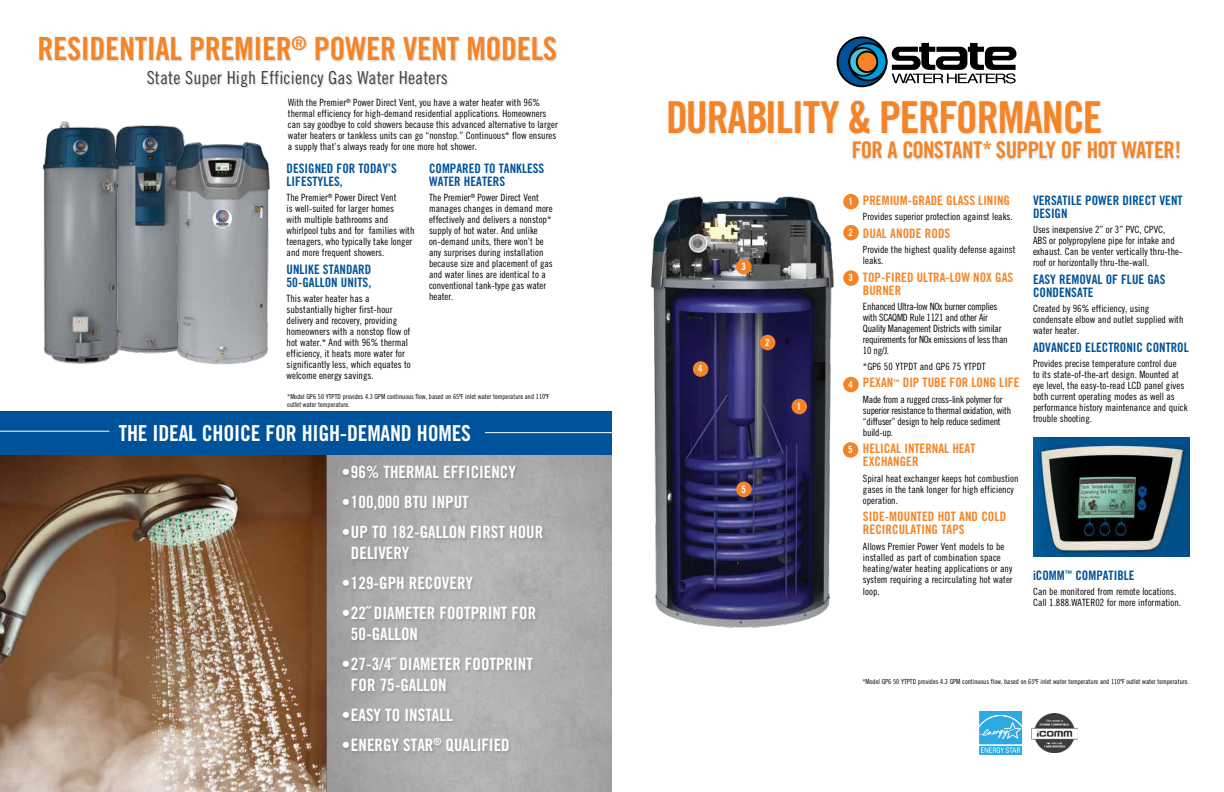
<style>
.page{position:relative;width:1224px;height:792px;background:#fff}
.page>*{position:absolute;margin:0;border:0;box-sizing:border-box;transform-origin:0 0}
.t1{font:44px "Trade Gothic LT Std Bd Cn 20";letter-spacing:-.025em;color:#f58427}
.t2{font:32px "Trade Gothic LT Std Bd Cn 20";letter-spacing:-.01em;color:#f58427}
.t3{font:23px "Trade Gothic LT Std Bd Cn 20";letter-spacing:-.035em;color:#f58427}
.t4{font:22px "Trade Gothic LT Std Bd Cn 20";letter-spacing:-.01em;color:#fff}
.t5{font:18px "Trade Gothic LT Std Cn 18";letter-spacing:.01em;color:#414042}
.t6{font:17px/21px "Trade Gothic LT Std Bd Cn 20";color:#fff}
.t7{font:13px/13px "Trade Gothic LT Std Bd Cn 20";color:#00539b}
.t8{font:13px/13px "Trade Gothic LT Std Bd Cn 20";color:#f58427}
.t9{font:10px/11px "Trade Gothic LT Std Cn 18";color:#000}
.t10{font:10px/11px "Trade Gothic LT Std Cn 18";letter-spacing:-.025em;color:#000}
.t11{font:10px "Trade Gothic LT Std Bd Cn 20";color:#fff}
.t12{font:7px/8px "Trade Gothic LT Std Cn 18";color:#000}
</style>
<div class="page">
<div style="left:667px;top:99px;width:436px;height:37px;background:#000;opacity:.15"></div>
<img style="left:651px;top:83px;width:338px;height:545px">
<div style="left:760px;top:335px;width:15px;height:15px;background:#f58427;border-radius:50%"></div>
<div style="left:736px;top:259px;width:16px;height:16px;background:#f58427;border-radius:50%"></div>
<div style="left:693px;top:361px;width:15px;height:16px;background:#f58427;border-radius:50%"></div>
<div style="left:792px;top:399px;width:15px;height:15px;background:#f58427;border-radius:50%"></div>
<div style="left:736px;top:482px;width:16px;height:15px;background:#f58427;border-radius:50%"></div>
<img style="left:1032px;top:713px;width:46px;height:40px">
<svg style="left:979px;top:711px;width:43px;height:44px;background:#53b9e6"></svg>
<img style="left:1033px;top:437px;width:157px;height:120px">
<div style="left:843px;top:225px;width:16px;height:15px;background:#f58427;border-radius:50%"></div>
<div style="left:843px;top:442px;width:15px;height:16px;background:#f58427;border-radius:50%"></div>
<div style="left:843px;top:270px;width:16px;height:16px;background:#f58427;border-radius:50%"></div>
<div style="left:843px;top:194px;width:16px;height:15px;background:#f58427;border-radius:50%"></div>
<div style="left:843px;top:377px;width:16px;height:15px;background:#f58427;border-radius:50%"></div>
<div style="left:851px;top:140px;width:331px;height:22px;background:#000;opacity:.15"></div>
<img style="left:130px;top:125px;width:54px;height:229px">
<img style="left:42px;top:121px;width:88px;height:243px">
<img style="left:167px;top:135px;width:103px;height:230px">
<img style="left:0;top:454px;width:326px;height:338px">
<svg style="left:326px;top:454px;width:286px;height:338px;background:#a6a5a7"></svg>
<div style="left:342px;top:465px;width:204px;height:291px;background:#000;opacity:.15"></div>
<div style="left:0;top:411px;width:612px;height:43px;background:#00539b"></div>
<hr style="left:0;top:431px;width:109px;height:1px;background:#fff">
<hr style="left:485px;top:432px;width:127px;height:1px;background:#fff">
<div style="left:40px;top:37px;width:518px;height:51px;background:#000;opacity:.15"></div>
<svg style="left:892px;top:43px;width:124px;height:40px"></svg>
<svg style="left:837px;top:36px;width:50px;height:51px"></svg>
<div style="left:839px;top:38px;width:46px;height:47px;background:#00539b;border-radius:50%"></div>
<svg style="left:848px;top:42px;width:39px;height:39px"></svg>
<div style="left:850px;top:44px;width:35px;height:35px;background:#009ddc;border-radius:50%"></div>
<svg style="left:848px;top:47px;width:30px;height:30px"></svg>
<svg style="left:850px;top:49px;width:26px;height:26px"></svg>
<svg style="left:856px;top:51px;width:22px;height:22px"></svg>
<div style="left:858px;top:53px;width:18px;height:18px;background:#f58427;border-radius:50%"></div>
<h2 class="t2" style="left:38px;top:29px;width:521px">RESIDENTIAL PREMIER<sup>®</sup> POWER VENT MODELS</h2>
<h3 class="t5" style="left:147px;top:67px;width:303px">State Super High Efficiency Gas Water Heaters</h3>
<p class="t9" style="left:288px;top:97px;width:272px">With the Premier<sup>®</sup> Power Direct Vent, you have a water heater with 96% thermal efficiency for high-demand residential applications. Homeowners can say goodbye to cold showers because this advanced alternative to larger water heaters or tankless units can go “nonstop.” Continuous* flow ensures a supply that’s always ready for one more hot shower.</p>
<h3 class="t7" style="left:287px;top:161px;width:112px">DESIGNED FOR TODAY’S<br>LIFESTYLES,</h3>
<p class="t9" style="left:287px;top:192px;width:129px">The Premier<sup>®</sup> Power Direct Vent<br>is well-suited for larger homes<br>with multiple bathrooms and whirlpool tubs and for families with teenagers, who typically take longer and more frequent showers.</p>
<h3 class="t7" style="left:287px;top:262px;width:86px">UNLIKE STANDARD<br>50-GALLON UNITS,</h3>
<p class="t9" style="left:287px;top:293px;width:126px">This water heater has a substantially higher first-hour delivery and recovery, providing homeowners with a nonstop flow of hot water.* And with 96% thermal efficiency, it heats more water for significantly less, which equates to welcome energy savings.</p>
<h3 class="t7" style="left:429px;top:161px;width:117px">COMPARED TO TANKLESS<br>WATER HEATERS</h3>
<p class="t9" style="left:429px;top:192px;width:125px">The Premier<sup>®</sup> Power Direct Vent manages changes in demand more effectively and delivers a nonstop* supply of hot water. And unlike on-demand units, there won’t be any surprises during installation because size and placement of gas and water lines are identical to a conventional tank-type gas water heater.</p>
<p class="t12" style="left:287px;top:392px;width:264px">*Model GP6 50 YTPTD provides 4.3 GPM continuous flow, based on 65ºF inlet water temperature and 110ºF outlet water temperature.</p>
<h3 class="t4" style="left:119px;top:420px;width:354px">THE IDEAL CHOICE FOR HIGH-DEMAND HOMES</h3>
<h3 class="t6" style="left:342px;top:461px;width:176px">•96% THERMAL EFFICIENCY</h3>
<h3 class="t6" style="left:342px;top:491px;width:128px">•100,000 BTU INPUT</h3>
<h3 class="t6" style="left:351px;top:521px;width:194px;text-indent:-9px">•UP TO 182-GALLON FIRST HOUR<br>DELIVERY</h3>
<h3 class="t6" style="left:342px;top:572px;width:133px">•129-GPH RECOVERY</h3>
<h3 class="t6" style="left:351px;top:602px;width:187px;text-indent:-9px">•22˝ DIAMETER FOOTPRINT FOR<br>50-GALLON</h3>
<h3 class="t6" style="left:351px;top:653px;width:184px;text-indent:-9px">•27-3/4˝ DIAMETER FOOTPRINT<br>FOR 75-GALLON</h3>
<h3 class="t6" style="left:342px;top:704px;width:112px">•EASY TO INSTALL</h3>
<h3 class="t6" style="left:342px;top:734px;width:169px">•ENERGY STAR<sup>®</sup> QUALIFIED</h3>
<h1 class="t1" style="left:666px;top:90px;width:438px">DURABILITY &amp; PERFORMANCE</h1>
<p class="t11" style="left:698px;top:363px;width:6px">4</p>
<p class="t11" style="left:742px;top:260px;width:6px">3</p>
<p class="t11" style="left:765px;top:336px;width:6px">2</p>
<p class="t11" style="left:797px;top:400px;width:6px">1</p>
<p class="t11" style="left:742px;top:483px;width:6px">5</p>
<h3 class="t3" style="left:852px;top:136px;width:331px">FOR A CONSTANT* SUPPLY OF HOT WATER!</h3>
<p class="t11" style="left:849px;top:195px;width:6px">1</p>
<p class="t11" style="left:849px;top:226px;width:6px">2</p>
<p class="t11" style="left:849px;top:272px;width:6px">3</p>
<p class="t11" style="left:849px;top:378px;width:6px">4</p>
<p class="t11" style="left:848px;top:444px;width:6px">5</p>
<h3 class="t8" style="left:863px;top:194px;width:149px">PREMIUM-GRADE GLASS LINING</h3>
<p class="t9" style="left:863px;top:211px;width:151px">Provides superior protection against leaks.</p>
<h3 class="t8" style="left:863px;top:227px;width:89px">DUAL ANODE RODS</h3>
<p class="t9" style="left:863px;top:244px;width:154px">Provide the highest quality defense against leaks.</p>
<h3 class="t8" style="left:863px;top:271px;width:152px">TOP-FIRED ULTRA-LOW NOX GAS<br>BURNER</h3>
<p class="t10" style="left:863px;top:301px;width:146px">Enhanced Ultra-low NOx burner complies with SCAQMD Rule 1121 and other Air Quality Management Districts with similar requirements for NOx emissions of less than 10 ng/J.</p>
<p class="t9" style="left:863px;top:361px;width:124px">*GP6 50 YTPDT and GP6 75 YTPDT</p>
<h3 class="t8" style="left:863px;top:376px;width:158px">PEXAN<sup>™</sup> DIP TUBE FOR LONG LIFE</h3>
<p class="t10" style="left:863px;top:394px;width:150px">Made from a rugged cross-link polymer for superior resistance to thermal oxidation, with “diffuser” design to help reduce sediment build-up.</p>
<h3 class="t8" style="left:863px;top:442px;width:114px">HELICAL INTERNAL HEAT<br>EXCHANGER</h3>
<p class="t9" style="left:863px;top:473px;width:157px">Spiral heat exchanger keeps hot combustion gases in the tank longer for high efficiency operation.</p>
<h3 class="t8" style="left:863px;top:510px;width:145px">SIDE-MOUNTED HOT AND COLD<br>RECIRCULATING TAPS</h3>
<p class="t9" style="left:863px;top:541px;width:151px">Allows Premier Power Vent models to be installed as part of combination space heating/water heating applications or any system requiring a recirculating hot water</p>
<p class="t9" style="left:863px;top:586px;width:18px">loop.</p>
<h3 class="t7" style="left:1033px;top:194px;width:151px">VERSATILE POWER DIRECT VENT<br>DESIGN</h3>
<p class="t9" style="left:1033px;top:224px;width:151px">Uses inexpensive 2” or 3” PVC, CPVC,<br>ABS or polypropylene pipe for intake and exhaust. Can be venter vertically thru-the&shy;roof or horizontally thru-the-wall.</p>
<h3 class="t7" style="left:1033px;top:273px;width:134px">EASY REMOVAL OF FLUE GAS<br>CONDENSATE</h3>
<p class="t9" style="left:1033px;top:303px;width:152px">Created by 96% efficiency, using condensate elbow and outlet supplied with water heater.</p>
<h3 class="t7" style="left:1033px;top:341px;width:157px">ADVANCED ELECTRONIC CONTROL</h3>
<p class="t9" style="left:1033px;top:358px;width:156px">Provides precise temperature control due<br>to its state-of-the-art design. Mounted at eye level, the easy-to-read LCD panel gives both current operating modes as well as performance history maintenance and quick trouble shooting.</p>
<h3 class="t7" style="left:1033px;top:569px;width:103px">iCOMM<sup>™</sup> COMPATIBLE</h3>
<p class="t9" style="left:1033px;top:586px;width:150px">Can be monitored from remote locations.<br>Call 1.888.WATER02 for more information.</p>
<p class="t12" style="left:863px;top:677px;width:328px">*Model GP6 50 YTPTD provides 4.3 GPM continuous flow, based on 65ºF inlet water temperature and 110ºF outlet water temperature.</p>
</div>
